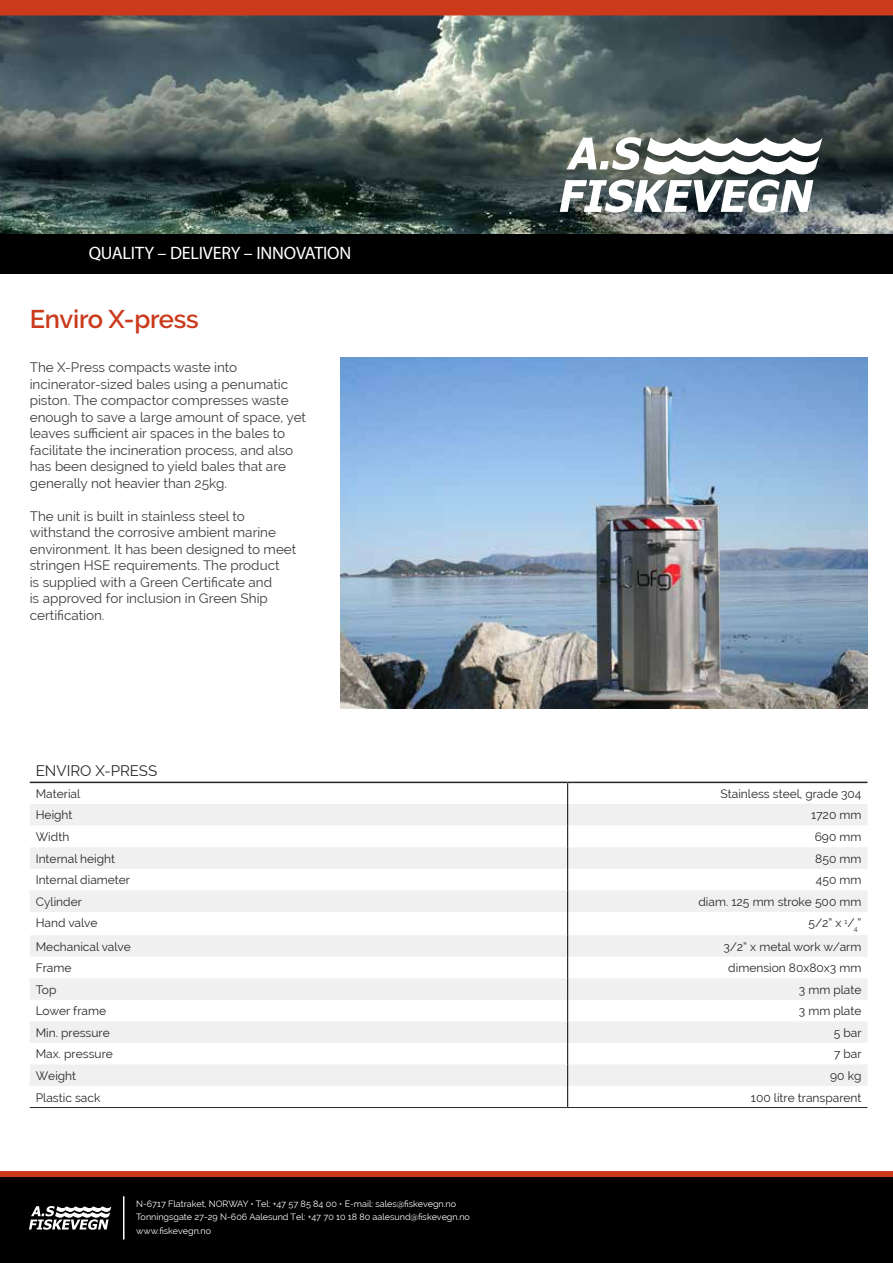
<style>
.page{position:relative;width:893px;height:1263px;background:#fff}
.page>*{position:absolute;margin:0;border:0;box-sizing:border-box;transform-origin:0 0}
.t1{font:600 25.5px "Raleway";letter-spacing:-.01em;color:#ca3a1b}
.t2{font:18px "Myriad Pro";letter-spacing:-.01em;color:#fff}
.t3{font:15px "Raleway";color:#282829}
.t4{font:13.5px/16.5px "Raleway";color:#3e3d40}
.t5{font:12px "Raleway";color:#282829}
.t6{font:9px/13.5px "Raleway";color:#fff}
</style>
<div class="page">
<img style="left:0;top:15px;width:893px;height:219px">
<div style="left:0;top:234px;width:893px;height:40px;background:#000"></div>
<svg style="left:560px;top:137px;width:262px;height:76px"></svg>
<div style="left:0;top:1177px;width:893px;height:86px;background:#000"></div>
<div style="left:0;top:1171px;width:893px;height:6px;background:#cc3a1b"></div>
<svg style="left:29px;top:1206px;width:82px;height:24px"></svg>
<hr style="left:123px;top:1196px;width:1px;height:43px;background:#fff">
<div style="left:0;top:0;width:893px;height:15px;background:#cc3a1b"></div>
<img style="left:340px;top:357px;width:527px;height:352px">
<svg style="left:30px;top:804px;width:837px;height:282px;fill:#f0f0f1"></svg>
<hr style="left:30px;top:782px;width:538px;height:1px;background:#282829">
<hr style="left:568px;top:782px;width:299px;height:1px;background:#282829">
<svg style="left:567px;top:783px;width:1px;height:324px"></svg>
<hr style="left:30px;top:1107px;width:538px;height:1px;background:#282829">
<hr style="left:568px;top:1107px;width:299px;height:1px;background:#282829">
<h2 class="t2" style="left:89px;top:242px;width:264px">QUALITY – DELIVERY – INNOVATION</h2>
<h1 class="t1" style="left:30px;top:304px;width:170px">Enviro X-press</h1>
<p class="t4" style="left:30px;top:359px;width:278px">The X-Press compacts waste into incinerator-sized bales using a penumatic piston. The compactor compresses waste enough to save a large amount of space, yet leaves sufficient air spaces in the bales to facilitate the incineration process, and also has been designed to yield bales that are generally not heavier than 25kg.</p>
<p class="t4" style="left:30px;top:507px;width:268px">The unit is built in stainless steel to withstand the corrosive ambient marine environment. It has been designed to meet stringen HSE requirements. The product<br>is supplied with a Green Certificate and<br>is approved for inclusion in Green Ship certification.</p>
<p class="t3" style="left:36px;top:762px;width:123px">ENVIRO X-PRESS</p>
<p class="t5" style="left:36px;top:787px;width:46px">Material</p>
<p class="t5" style="left:721px;top:787px;width:142px">Stainless steel, grade 304</p>
<p class="t5" style="left:36px;top:808px;width:38px">Height</p>
<p class="t5" style="left:811px;top:808px;width:52px">1720 mm</p>
<p class="t5" style="left:36px;top:830px;width:35px">Width</p>
<p class="t5" style="left:815px;top:830px;width:48px">690 mm</p>
<p class="t5" style="left:36px;top:852px;width:81px">Internal height</p>
<p class="t5" style="left:815px;top:852px;width:48px">850 mm</p>
<p class="t5" style="left:36px;top:873px;width:96px">Internal diameter</p>
<p class="t5" style="left:816px;top:873px;width:47px">450 mm</p>
<p class="t5" style="left:36px;top:895px;width:48px">Cylinder</p>
<p class="t5" style="left:698px;top:895px;width:164px">diam. 125 mm stroke 500 mm</p>
<p class="t5" style="left:36px;top:916px;width:63px">Hand valve</p>
<p class="t5" style="left:808px;top:916px;width:55px">5/2” x <sup>1</sup>/<sub>4</sub>”</p>
<p class="t5" style="left:36px;top:939px;width:97px">Mechanical valve</p>
<p class="t5" style="left:723px;top:939px;width:139px">3/2” x metal work w/arm</p>
<p class="t5" style="left:36px;top:961px;width:37px">Frame</p>
<p class="t5" style="left:728px;top:961px;width:135px">dimension 80x80x3 mm</p>
<p class="t5" style="left:36px;top:983px;width:22px">Top</p>
<p class="t5" style="left:799px;top:983px;width:64px">3 mm plate</p>
<p class="t5" style="left:36px;top:1004px;width:72px">Lower frame</p>
<p class="t5" style="left:799px;top:1004px;width:64px">3 mm plate</p>
<p class="t5" style="left:36px;top:1026px;width:76px">Min. pressure</p>
<p class="t5" style="left:834px;top:1026px;width:29px">5 bar</p>
<p class="t5" style="left:36px;top:1047px;width:79px">Max. pressure</p>
<p class="t5" style="left:834px;top:1047px;width:29px">7 bar</p>
<p class="t5" style="left:36px;top:1069px;width:42px">Weight</p>
<p class="t5" style="left:830px;top:1069px;width:33px">90 kg</p>
<p class="t5" style="left:36px;top:1090px;width:66px">Plastic sack</p>
<p class="t5" style="left:751px;top:1090px;width:112px">100 litre transparent</p>
<p class="t6" style="left:136px;top:1197px;width:335px">N-6717 Flatraket, NORWAY • Tel: +47 57 85 84 00 • E-mail: sales@fiskevegn.no<br>Tonningsgate 27-29 N-606 Aalesund Tel: +47 70 10 18 80 aalesund@fiskevegn.no www.fiskevegn.no</p>
</div>
